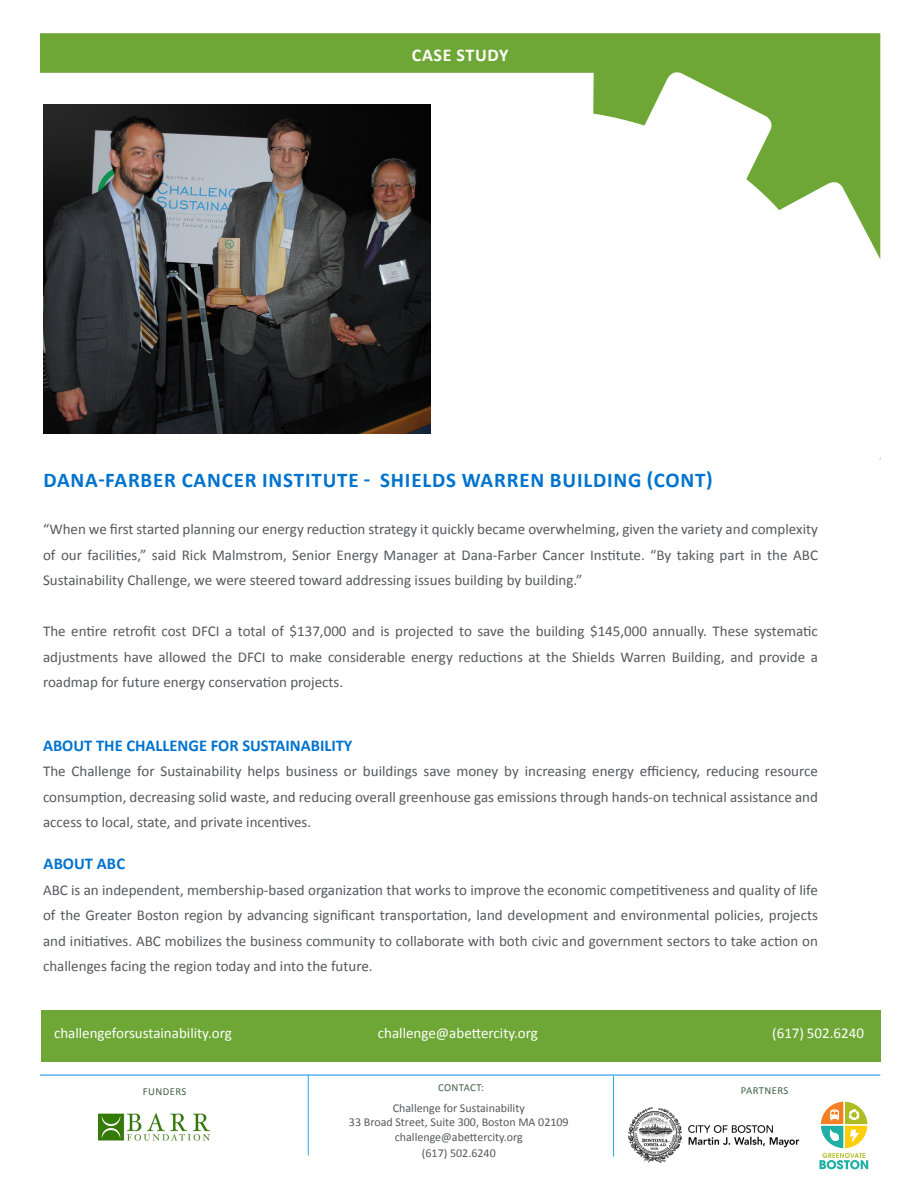
<style>
.page{position:relative;width:918px;height:1188px;background:#fff}
.page>*{position:absolute;margin:0;border:0;box-sizing:border-box;transform-origin:0 0}
.t1{font:700 21px "Calibri";letter-spacing:.04em;color:#0073ce}
.t2{font:700 18px "Calibri";letter-spacing:.04em;color:#fff}
.t3{font:700 16.5px "Calibri";color:#0073ce}
.t4{font:15px/25.5px "Calibri";color:#57585a;text-align:justify}
.t5{font:15px "Calibri";color:#fff}
.t6{font:12px "Calibri";color:#57585a}
.t7{font:10.65px "Calibri";letter-spacing:.04em;color:#406248}
</style>
<div class="page">
<svg style="left:40px;top:33px;width:840px;height:427px"></svg>
<hr style="left:40px;top:1075px;width:840px;height:1px;background:#1992e7">
<hr style="left:613px;top:1076px;width:1px;height:81px;background:#24aae1">
<img style="left:98px;top:1114px;width:111px;height:26px">
<hr style="left:308px;top:1075px;width:1px;height:80px;background:#24aae1">
<svg style="left:819px;top:1102px;width:49px;height:67px"></svg>
<img style="left:628px;top:1107px;width:172px;height:57px">
<div style="left:41px;top:1010px;width:839px;height:51px;background:#6ea736"></div>
<img style="left:43px;top:105px;width:388px;height:328px">
<p class="t2" style="left:412px;top:44px;width:98px">CASE STUDY</p>
<p class="t1" style="left:43px;top:466px;width:671px">DANA-FARBER CANCER INSTITUTE - SHIELDS WARREN BUILDING (CONT)</p>
<p class="t4" style="left:43px;top:516px;width:776px">“When we first started planning our energy reduction strategy it quickly became overwhelming, given the variety and complexity of our facilities,” said Rick Malmstrom, Senior Energy Manager at Dana-Farber Cancer Institute. “By taking part in the ABC Sustainability Challenge, we were steered toward addressing issues building by building.”</p>
<p class="t4" style="left:43px;top:618px;width:776px">The entire retrofit cost DFCI a total of $137,000 and is projected to save the building $145,000 annually. These systematic adjustments have allowed the DFCI to make considerable energy reductions at the Shields Warren Building, and provide a roadmap for future energy conservation projects.</p>
<p class="t3" style="left:43px;top:735px;width:311px">ABOUT THE CHALLENGE FOR SUSTAINABILITY</p>
<p class="t4" style="left:43px;top:759px;width:776px">The Challenge for Sustainability helps business or buildings save money by increasing energy efficiency, reducing resource consumption, decreasing solid waste, and reducing overall greenhouse gas emissions through hands-on technical assistance and access to local, state, and private incentives.</p>
<p class="t3" style="left:43px;top:853px;width:83px">ABOUT ABC</p>
<p class="t4" style="left:43px;top:877px;width:776px">ABC is an independent, membership-based organization that works to improve the economic competitiveness and quality of life of the Greater Boston region by advancing significant transportation, land development and environmental policies, projects and initiatives. ABC mobilizes the business community to collaborate with both civic and government sectors to take action on challenges facing the region today and into the future.</p>
<p class="t5" style="left:54px;top:1024px;width:179px">challengeforsustainability.org</p>
<p class="t5" style="left:378px;top:1024px;width:162px">challenge@abettercity.org</p>
<p class="t5" style="left:772px;top:1024px;width:93px">(617) 502.6240</p>
<p class="t7" style="left:143px;top:1085px;width:45px">FUNDERS</p>
<p class="t7" style="left:438px;top:1081px;width:47px">CONTACT:</p>
<p class="t6" style="left:393px;top:1100px;width:133px">Challenge for Sustainability</p>
<p class="t6" style="left:349px;top:1115px;width:221px">33 Broad Street, Suite 300, Boston MA 02109</p>
<p class="t6" style="left:395px;top:1129px;width:130px">challenge@abettercity.org</p>
<p class="t6" style="left:422px;top:1145px;width:75px">(617) 502.6240</p>
<p class="t7" style="left:741px;top:1084px;width:49px">PARTNERS</p>
</div>
